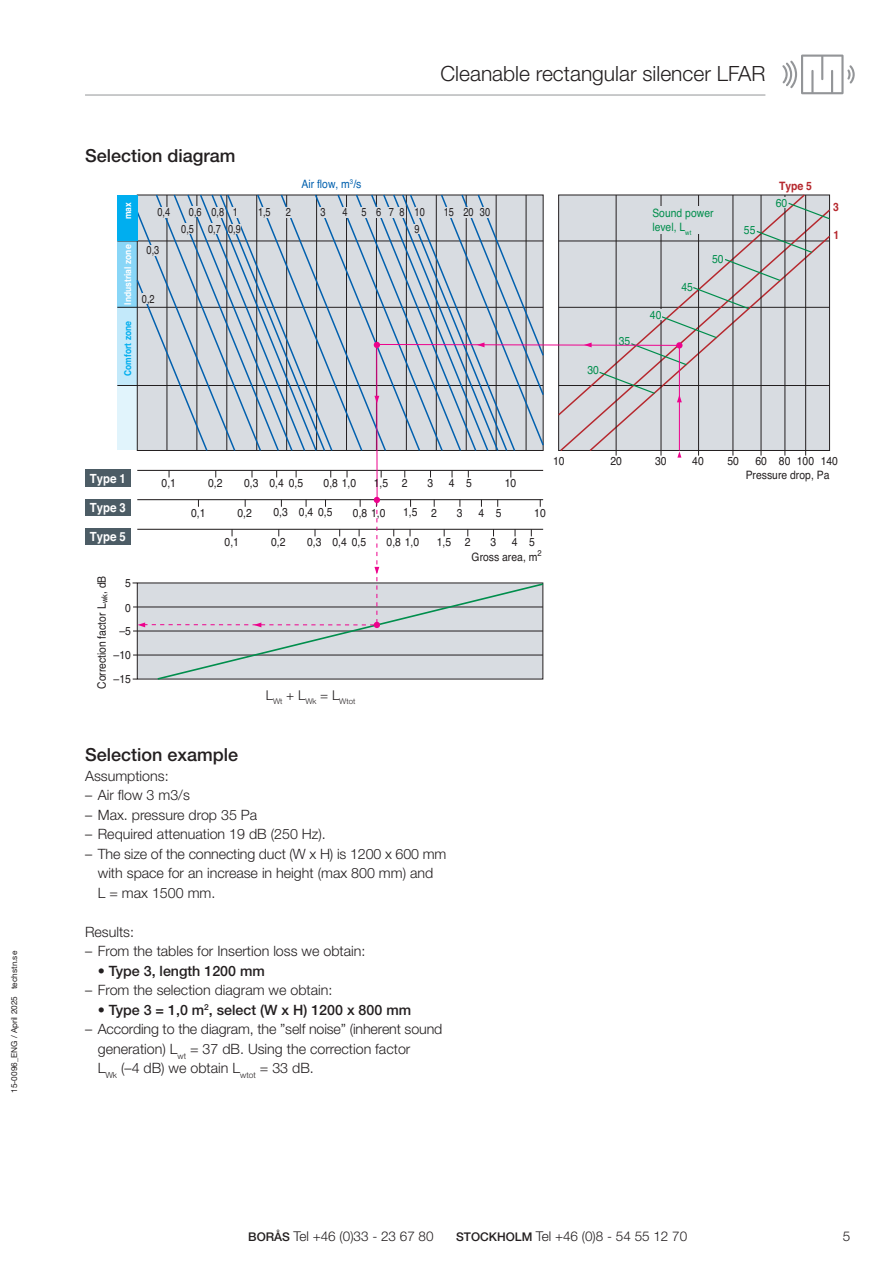
<style>
.page{position:relative;width:893px;height:1263px;background:#fff}
.page>*{position:absolute;margin:0;border:0;box-sizing:border-box;transform-origin:0 0}
.t1{font:300 21px "Helvetica Neue LT Std";color:#231f20}
.t2{font:500 18px "Helvetica Neue LT Std";color:#231f20}
.t3{font:300 14.25px/19.5px "Helvetica Neue LT Std";color:#231f20}
.t4{font:500 14.25px "Helvetica Neue LT Std";color:#231f20}
.t5{font:300 13.5px "Helvetica Neue LT Std";color:#231f20}
.t6{font:700 12.6px "Helvetica";color:#fff;scale:.9 1}
.t7{font:11.55px/15.3px "Helvetica";color:#231f20;scale:.9 1}
.t8{font:11.55px "Helvetica";color:#231f20;scale:.8 1}
.t9{font:11.55px/13.8px "Helvetica";color:#008e4c;scale:.9 1}
.t10{font:11.55px "Helvetica";color:#0160ae;scale:.9 1}
.t11{font:700 11.55px "Helvetica";color:#b6282e;scale:.9 1}
.t12{font:700 9.45px "Helvetica";color:#fff;scale:.9 1}
.t13{font:700 9.45px "Helvetica";color:#00aeef;scale:.9 1}
.t14{font:8.4px "Helvetica";color:#231f20;scale:.9 1}
.t15{font:8.25px "Helvetica Neue LT Std";color:#231f20}
.t16{font:300 7.8px "Helvetica Neue LT Std";color:#231f20}
.s1{font-weight:500;font-size:12px}
</style>
<div class="page">
<svg style="left:782px;top:55px;width:73px;height:39px"></svg>
<hr style="left:85px;top:95px;width:680px;height:1px;background:#939598">
<div style="left:117px;top:241px;width:20px;height:66px;background:#89d6f7"></div>
<div style="left:117px;top:307px;width:20px;height:78px;background:#c3e9fa"></div>
<div style="left:117px;top:385px;width:20px;height:65px;background:#e1f4fc"></div>
<div style="left:85px;top:470px;width:46px;height:17px;background:#4c5c65"></div>
<hr style="left:117px;top:385px;width:426px;height:1px;background:#231f20">
<hr style="left:117px;top:307px;width:426px;height:1px;background:#231f20">
<hr style="left:117px;top:241px;width:426px;height:1px;background:#231f20">
<svg style="left:135px;top:194px;width:409px;height:257px;background:#bec9d3"></svg>
<svg style="left:558px;top:194px;width:273px;height:259px;background:#cfd2d7"></svg>
<hr style="left:805px;top:195px;width:1px;height:261px;background:#231f20">
<hr style="left:785px;top:195px;width:1px;height:261px;background:#231f20">
<hr style="left:761px;top:195px;width:1px;height:261px;background:#231f20">
<hr style="left:733px;top:195px;width:1px;height:261px;background:#231f20">
<hr style="left:698px;top:195px;width:1px;height:261px;background:#231f20">
<hr style="left:661px;top:195px;width:1px;height:261px;background:#231f20">
<hr style="left:616px;top:195px;width:1px;height:261px;background:#231f20">
<hr style="left:137px;top:470px;width:406px;height:1px;background:#231f20">
<div style="left:85px;top:499px;width:46px;height:17px;background:#4c5c65"></div>
<div style="left:85px;top:528px;width:46px;height:17px;background:#4c5c65"></div>
<div style="left:775px;top:197px;width:13px;height:11px;background:#d8dce1"></div>
<div style="left:158px;top:207px;width:13px;height:10px;background:#d8dce1"></div>
<div style="left:182px;top:223px;width:13px;height:11px;background:#d8dce1"></div>
<div style="left:189px;top:207px;width:13px;height:10px;background:#d8dce1"></div>
<div style="left:209px;top:223px;width:12px;height:11px;background:#d8dce1"></div>
<div style="left:212px;top:207px;width:13px;height:10px;background:#d8dce1"></div>
<div style="left:228px;top:224px;width:13px;height:10px;background:#d8dce1"></div>
<div style="left:231px;top:207px;width:9px;height:10px;background:#d8dce1"></div>
<div style="left:147px;top:245px;width:13px;height:10px;background:#d8dce1"></div>
<div style="left:142px;top:293px;width:13px;height:11px;background:#d8dce1"></div>
<div style="left:262px;top:207px;width:8px;height:10px;background:#d8dce1"></div>
<div style="left:285px;top:207px;width:8px;height:10px;background:#d8dce1"></div>
<div style="left:319px;top:207px;width:9px;height:10px;background:#d8dce1"></div>
<div style="left:341px;top:207px;width:9px;height:10px;background:#d8dce1"></div>
<div style="left:360px;top:207px;width:8px;height:10px;background:#d8dce1"></div>
<div style="left:375px;top:207px;width:8px;height:10px;background:#d8dce1"></div>
<div style="left:388px;top:207px;width:8px;height:10px;background:#d8dce1"></div>
<div style="left:398px;top:207px;width:7px;height:10px;background:#d8dce1"></div>
<div style="left:413px;top:224px;width:8px;height:9px;background:#d8dce1"></div>
<div style="left:415px;top:207px;width:12px;height:10px;background:#d8dce1"></div>
<div style="left:444px;top:207px;width:13px;height:10px;background:#d8dce1"></div>
<div style="left:463px;top:207px;width:13px;height:10px;background:#d8dce1"></div>
<div style="left:480px;top:207px;width:13px;height:10px;background:#d8dce1"></div>
<div style="left:117px;top:195px;width:20px;height:46px;background:#00aeef"></div>
<svg style="left:374px;top:342px;width:6px;height:6px"></svg>
<svg style="left:376px;top:344px;width:304px;height:153px"></svg>
<svg style="left:598px;top:202px;width:233px;height:200px;background:#cccdd1"></svg>
<svg style="left:584px;top:342px;width:8px;height:5px"></svg>
<svg style="left:477px;top:342px;width:7px;height:5px"></svg>
<svg style="left:374px;top:396px;width:5px;height:7px"></svg>
<svg style="left:133px;top:497px;width:411px;height:183px"></svg>
<p class="t15" style="left:9px;top:1093px;width:143px;rotate:-90deg">15-0096_ENG / April 2025 techstn.se</p>
<h1 class="t1" style="left:440px;top:61px;width:326px">Cleanable rectangular silencer LFAR</h1>
<p class="t2" style="left:85px;top:145px;width:152px">Selection diagram</p>
<p class="t12" style="left:120px;top:219px;width:20px;rotate:-90deg">max</p>
<p class="t12" style="left:120px;top:305px;width:68px;rotate:-90deg">Industrial zone</p>
<p class="t13" style="left:120px;top:376px;width:62px;rotate:-90deg">Comfort zone</p>
<p class="t8" style="left:157px;top:202px;width:18px">0,4</p>
<p class="t8" style="left:147px;top:240px;width:18px">0,3</p>
<p class="t8" style="left:142px;top:289px;width:18px">0,2</p>
<p class="t8" style="left:189px;top:202px;width:18px">0,6</p>
<p class="t8" style="left:211px;top:203px;width:18px">0,8</p>
<p class="t8" style="left:233px;top:203px;width:8px">1</p>
<p class="t8" style="left:181px;top:219px;width:18px">0,5</p>
<p class="t8" style="left:208px;top:219px;width:18px">0,7</p>
<p class="t8" style="left:228px;top:219px;width:18px">0,9</p>
<p class="t10" style="left:301px;top:174px;width:68px">Air flow, m<sup>3</sup>/s</p>
<p class="t8" style="left:258px;top:202px;width:17px">1,5</p>
<p class="t8" style="left:286px;top:203px;width:8px">2</p>
<p class="t8" style="left:321px;top:203px;width:8px">3</p>
<p class="t8" style="left:343px;top:203px;width:79px">4 5 678</p>
<p class="t8" style="left:415px;top:203px;width:14px">10</p>
<p class="t8" style="left:444px;top:203px;width:60px">15 20 30</p>
<p class="t8" style="left:415px;top:219px;width:8px">9</p>
<p class="t9" style="left:587px;top:363px;width:14px">30</p>
<p class="t9" style="left:619px;top:334px;width:14px">35</p>
<p class="t9" style="left:652px;top:206px;width:70px">Sound power level, L<sub>wt</sub></p>
<p class="t9" style="left:650px;top:308px;width:14px">40</p>
<p class="t9" style="left:681px;top:279px;width:14px">45</p>
<p class="t9" style="left:712px;top:251px;width:14px">50</p>
<p class="t9" style="left:744px;top:222px;width:14px">55</p>
<p class="t11" style="left:779px;top:177px;width:38px">Type 5</p>
<p class="t9" style="left:776px;top:196px;width:14px">60</p>
<p class="t11" style="left:833px;top:198px;width:8px">3</p>
<p class="t11" style="left:833px;top:225px;width:8px">1</p>
<p class="t6" style="left:90px;top:468px;width:41px">Type 1</p>
<p class="t6" style="left:90px;top:497px;width:41px">Type 3</p>
<p class="t6" style="left:90px;top:527px;width:41px">Type 5</p>
<p class="t7" style="left:94px;top:689px;width:127px;rotate:-90deg">Correction factor L<sub>wk</sub>, dB</p>
<p class="t7" style="left:125px;top:570px;width:8px;line-height:24.6px">5<br>0</p>
<p class="t7" style="left:114px;top:619px;width:21px;line-height:23.5px;text-align:center">–5 –10</p>
<p class="t7" style="left:114px;top:671px;width:21px">–15</p>
<p class="t7" style="left:162px;top:475px;width:18px">0,1</p>
<p class="t7" style="left:208px;top:475px;width:18px">0,2</p>
<p class="t7" style="left:244px;top:475px;width:67px">0,3 0,4 0,5</p>
<p class="t7" style="left:324px;top:475px;width:38px">0,8 1,0</p>
<p class="t7" style="left:374px;top:475px;width:39px">1,5 2</p>
<p class="t7" style="left:427px;top:475px;width:8px">3</p>
<p class="t7" style="left:449px;top:475px;width:27px">4 5</p>
<p class="t7" style="left:505px;top:475px;width:14px">10</p>
<p class="t7" style="left:191px;top:505px;width:18px">0,1</p>
<p class="t7" style="left:237px;top:504px;width:18px">0,2</p>
<p class="t7" style="left:273px;top:504px;width:67px">0,3 0,4 0,5</p>
<p class="t7" style="left:353px;top:504px;width:38px">0,8 1,0</p>
<p class="t7" style="left:403px;top:504px;width:39px">1,5 2</p>
<p class="t7" style="left:457px;top:504px;width:8px">3</p>
<p class="t7" style="left:478px;top:504px;width:27px">4 5</p>
<p class="t7" style="left:534px;top:504px;width:14px">10</p>
<p class="t7" style="left:225px;top:534px;width:18px">0,1</p>
<p class="t7" style="left:271px;top:534px;width:18px">0,2</p>
<p class="t7" style="left:307px;top:534px;width:67px">0,3 0,4 0,5</p>
<p class="t7" style="left:387px;top:534px;width:38px">0,8 1,0</p>
<p class="t7" style="left:437px;top:534px;width:39px">1,5 2</p>
<p class="t7" style="left:490px;top:534px;width:8px">3</p>
<p class="t7" style="left:472px;top:534px;width:75px;text-align:right">4 5<br>Gross area, m</p>
<p class="t14" style="left:537px;top:545px;width:6px">2</p>
<p class="t7" style="left:553px;top:453px;width:14px">10</p>
<p class="t16" style="left:266px;top:697px;width:91px"><sup>L</sup>Wt <sup>+</sup> <sup>L</sup>Wk <sup>=</sup> <sup>L</sup>Wtot</p>
<p class="t2" style="left:85px;top:744px;width:155px">Selection example</p>
<p class="t3" style="left:85px;top:766px;width:85px">Assumptions:</p>
<p class="t3" style="left:85px;top:785px;width:106px">– Air flow 3 m3/s</p>
<p class="t3" style="left:85px;top:805px;width:174px">– Max. pressure drop 35 Pa</p>
<p class="t3" style="left:85px;top:824px;width:242px">– Required attenuation 19 dB (250 Hz).</p>
<p class="t3" style="left:98px;top:844px;width:350px;text-indent:-13px">– The size of the connecting duct (W x H) is 1200 x 600 mm with space for an increase in height (max 800 mm) and<br>L = max 1500 mm.</p>
<p class="t3" style="left:85px;top:922px;width:51px">Results:</p>
<p class="t3" style="left:85px;top:941px;width:282px">– From the tables for Insertion loss we obtain:</p>
<p class="t4" style="left:98px;top:962px;width:169px">• Type 3, length 1200 mm</p>
<p class="t3" style="left:85px;top:980px;width:249px">– From the selection diagram we obtain:</p>
<p class="t4" style="left:98px;top:1001px;width:315px">• Type 3 = 1,0 m<sup>2</sup>, select (W x H) 1200 x 800 mm</p>
<p class="t3" style="left:98px;top:1019px;width:346px;text-indent:-13px">– According to the diagram, the ”self noise” (inherent sound generation) L<sub>wt</sub> = 37 dB. Using the correction factor<br>L<sub>Wk</sub> (–4 dB) we obtain L<sub>wtot</sub> = 33 dB.</p>
<p class="t7" style="left:610px;top:453px;width:14px">20</p>
<p class="t7" style="left:655px;top:453px;width:14px">30</p>
<p class="t7" style="left:692px;top:453px;width:14px">40</p>
<p class="t7" style="left:727px;top:453px;width:14px">50</p>
<p class="t7" style="left:746px;top:453px;width:104px;line-height:14.2px;text-indent:10px">60 80 100 140<br>Pressure drop, Pa</p>
<p class="t5" style="left:248px;top:1228px;width:187px"><span class="s1">BORÅS</span> Tel +46 (0)33 - 23 67 80</p>
<p class="t5" style="left:456px;top:1228px;width:233px"><span class="s1">STOCKHOLM</span> Tel +46 (0)8 - 54 55 12 70</p>
<p class="t5" style="left:843px;top:1228px;width:9px">5</p>
</div>
